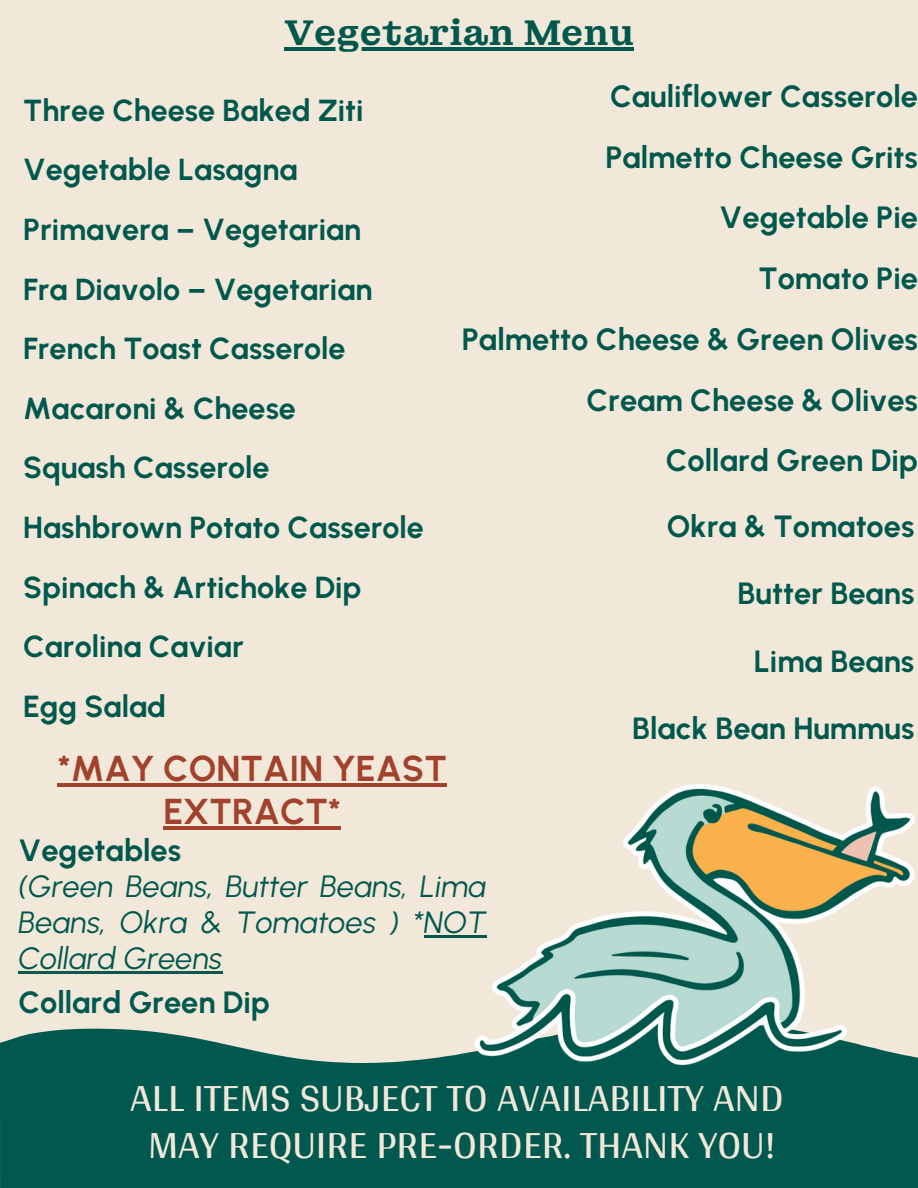
<style>
.page{position:relative;width:918px;height:1188px;background:#f2e8da}
.page>*{position:absolute;margin:0;border:0;box-sizing:border-box;transform-origin:0 0}
.t1{font:39.9px "Arya";color:#f2e8da}
.t2{font:700 36px/42.8px "Urbanist";color:#a2412c;text-align:center}
.t3{font:600 36px "Montagu Slab 24 pt";color:#00584d}
.t4{font:700 30.75px "Urbanist";color:#00584d}
.t5{font:italic 30.75px/36px "Urbanist";color:#00584d;text-align:justify}
.t6{font:700 30.75px "Urbanist";color:#00594e}
.t7{font:700 30.45px "Urbanist";color:#00584d}
</style>
<div class="page">
<div style="left:0;top:1028px;width:918px;height:160px;background:#00584e"></div>
<img style="left:476px;top:785px;width:439px;height:280px">
<hr style="left:284px;top:47px;width:350px;height:3px;background:#00584d">
<hr style="left:58px;top:783px;width:389px;height:4px;background:#a2412c">
<hr style="left:164px;top:826px;width:177px;height:4px;background:#a2412c">
<hr style="left:424px;top:935px;width:63px;height:3px;background:#00584d">
<hr style="left:18px;top:971px;width:204px;height:3px;background:#00584d">
<p class="t3" style="left:284px;top:9px;width:351px">Vegetarian Menu</p>
<p class="t7" style="left:23px;top:92px;width:342px">Three Cheese Baked Ziti</p>
<p class="t7" style="left:23px;top:151px;width:276px">Vegetable Lasagna</p>
<p class="t7" style="left:23px;top:211px;width:340px">Primavera – Vegetarian</p>
<p class="t7" style="left:23px;top:271px;width:351px">Fra Diavolo – Vegetarian</p>
<p class="t7" style="left:23px;top:330px;width:324px">French Toast Casserole</p>
<p class="t7" style="left:23px;top:390px;width:274px">Macaroni &amp; Cheese</p>
<p class="t7" style="left:23px;top:450px;width:248px">Squash Casserole</p>
<p class="t7" style="left:23px;top:509px;width:402px">Hashbrown Potato Casserole</p>
<p class="t7" style="left:23px;top:569px;width:340px">Spinach &amp; Artichoke Dip</p>
<p class="t7" style="left:23px;top:628px;width:222px">Carolina Caviar</p>
<p class="t7" style="left:23px;top:688px;width:145px">Egg Salad</p>
<p class="t2" style="left:58px;top:747px;width:391px">*MAY CONTAIN YEAST<br>EXTRACT*</p>
<p class="t4" style="left:610px;top:78px;width:309px">Cauliflower Casserole</p>
<p class="t4" style="left:605px;top:138px;width:314px">Palmetto Cheese Grits</p>
<p class="t4" style="left:720px;top:199px;width:200px">Vegetable Pie</p>
<p class="t4" style="left:758px;top:260px;width:161px">Tomato Pie</p>
<p class="t4" style="left:462px;top:321px;width:458px">Palmetto Cheese &amp; Green Olives</p>
<p class="t4" style="left:586px;top:381px;width:333px">Cream Cheese &amp; Olives</p>
<p class="t4" style="left:666px;top:442px;width:254px">Collard Green Dip</p>
<p class="t4" style="left:667px;top:507px;width:249px">Okra &amp; Tomatoes</p>
<p class="t4" style="left:738px;top:575px;width:178px">Butter Beans</p>
<p class="t4" style="left:754px;top:642px;width:162px">Lima Beans</p>
<p class="t4" style="left:632px;top:710px;width:284px">Black Bean Hummus</p>
<p class="t4" style="left:18px;top:832px;width:164px">Vegetables</p>
<p class="t5" style="left:18px;top:868px;width:470px">(Green Beans, Butter Beans, Lima Beans, Okra &amp; Tomatoes ) *NOT Collard Greens</p>
<p class="t6" style="left:18px;top:983px;width:253px">Collard Green Dip</p>
<p class="t1" style="left:130px;top:1074px;width:655px">ALL ITEMS SUBJECT TO AVAILABILITY AND</p>
<p class="t1" style="left:148px;top:1121px;width:629px">MAY REQUIRE PRE-ORDER. THANK YOU!</p>
</div>
